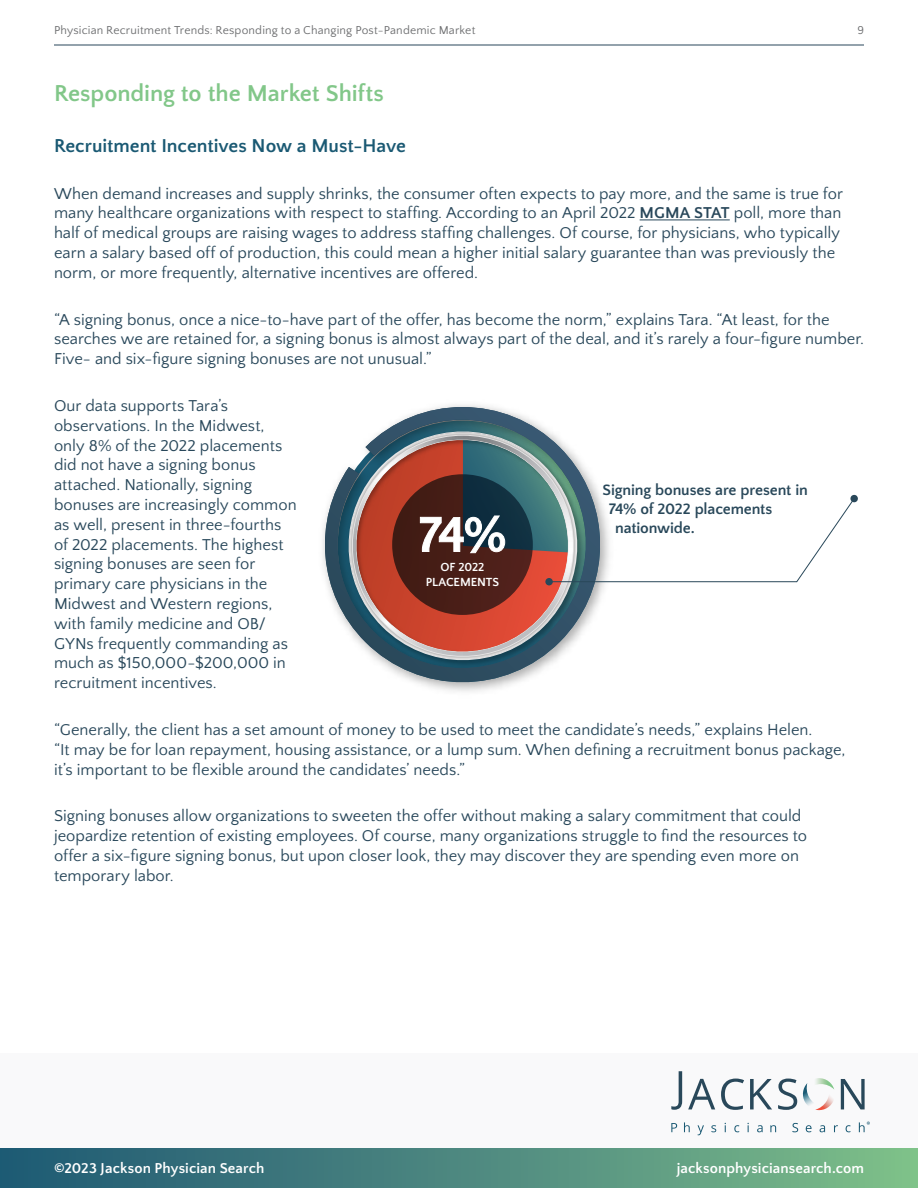
<style>
.page{position:relative;width:918px;height:1188px;background:#fff}
.page>*{position:absolute;margin:0;border:0;box-sizing:border-box;transform-origin:0 0}
.t1{font:700 51.3px "Quattrocento Sans";color:#fff}
.t2{font:700 24px "Quattrocento Sans";letter-spacing:-.005em;color:#82c789}
.t3{font:700 19.5px "Quattrocento Sans";letter-spacing:-.005em;color:#1a5973}
.t4{font:16.5px/19.8px "Quattrocento Sans";color:#28475a}
.t5{font:700 15.9px "Quattrocento Sans";letter-spacing:-.01em;color:#29485a}
.t6{font:700 15px "Quattrocento Sans";letter-spacing:.005em;color:#fff}
.t7{font:700 12.3px/14.7px "Quattrocento Sans";letter-spacing:-.015em;color:#fff;text-align:center}
.t8{font:12px "Quattrocento Sans";letter-spacing:.01em;color:#6d6e70}
.s1{font-weight:700}
</style>
<div class="page">
<hr style="left:54px;top:45px;width:810px;height:1px;background:#28475a">
<div style="left:0;top:1076px;width:918px;height:112px;background:linear-gradient(to right,#1d5775,#7ebd8a)"></div>
<div style="left:0;top:1053px;width:918px;height:95px;background:#f9f9fa"></div>
<svg style="left:671px;top:1123px;width:6px;height:9px"></svg>
<svg style="left:684px;top:1122px;width:6px;height:10px"></svg>
<svg style="left:698px;top:1125px;width:6px;height:10px"></svg>
<svg style="left:711px;top:1125px;width:5px;height:7px"></svg>
<svg style="left:734px;top:1125px;width:5px;height:7px"></svg>
<svg style="left:757px;top:1125px;width:6px;height:7px"></svg>
<svg style="left:770px;top:1125px;width:6px;height:7px"></svg>
<svg style="left:792px;top:1123px;width:6px;height:9px"></svg>
<svg style="left:806px;top:1125px;width:6px;height:7px"></svg>
<svg style="left:820px;top:1125px;width:5px;height:7px"></svg>
<svg style="left:834px;top:1125px;width:4px;height:7px"></svg>
<svg style="left:846px;top:1125px;width:5px;height:7px"></svg>
<svg style="left:671px;top:1071px;width:11px;height:39px"></svg>
<svg style="left:688px;top:1079px;width:27px;height:30px"></svg>
<svg style="left:721px;top:1079px;width:23px;height:31px"></svg>
<svg style="left:750px;top:1079px;width:22px;height:30px"></svg>
<svg style="left:841px;top:1079px;width:24px;height:30px"></svg>
<svg style="left:778px;top:1078px;width:56px;height:33px"></svg>
<svg style="left:859px;top:1122px;width:11px;height:10px"></svg>
<hr style="left:640px;top:220px;width:90px;height:1px;background:#28475a">
<svg style="left:322px;top:407px;width:283px;height:285px"></svg>
<svg style="left:392px;top:474px;width:141px;height:141px;background:#3c2220"></svg>
<svg style="left:419px;top:515px;width:87px;height:39px;background:#504648"></svg>
<div style="left:545px;top:578px;width:8px;height:7px;background:#29485a;border-radius:50%"></div>
<svg style="left:548px;top:494px;width:310px;height:89px"></svg>
<p class="t8" style="left:54px;top:24px;width:423px">Physician Recruitment Trends: Responding to a Changing Post-Pandemic Market</p>
<p class="t8" style="left:857px;top:24px;width:8px">9</p>
<h2 class="t2" style="left:54px;top:81px;width:331px">Responding to the Market Shifts</h2>
<p class="t3" style="left:54px;top:135px;width:353px">Recruitment Incentives Now a Must-Have</p>
<p class="t4" style="left:54px;top:184px;width:790px">When demand increases and supply shrinks, the consumer often expects to pay more, and the same is true for many healthcare organizations with respect to staffing. According to an April 2022 <span class="s1">MGMA STAT</span> poll, more than half of medical groups are raising wages to address staffing challenges. Of course, for physicians, who typically earn a salary based off of production, this could mean a higher initial salary guarantee than was previously the norm, or more frequently, alternative incentives are offered.</p>
<p class="t4" style="left:54px;top:310px;width:812px">“A signing bonus, once a nice-to-have part of the offer, has become the norm,” explains Tara. “At least, for the searches we are retained for, a signing bonus is almost always part of the deal, and it’s rarely a four-figure number.<br>Five- and six-figure signing bonuses are not unusual.”</p>
<p class="t4" style="left:54px;top:396px;width:244px">Our data supports Tara’s observations. In the Midwest, only 8% of the 2022 placements did not have a signing bonus attached. Nationally, signing bonuses are increasingly common as well, present in three-fourths of 2022 placements. The highest signing bonuses are seen for primary care physicians in the<br>Midwest and Western regions, with family medicine and OB/<br>GYNs frequently commanding as much as $150,000-$200,000 in recruitment incentives.</p>
<p class="t4" style="left:54px;top:720px;width:793px">“Generally, the client has a set amount of money to be used to meet the candidate’s needs,” explains Helen.<br>“It may be for loan repayment, housing assistance, or a lump sum. When defining a recruitment bonus package, it’s important to be flexible around the candidates’ needs.”</p>
<p class="t4" style="left:54px;top:807px;width:755px">Signing bonuses allow organizations to sweeten the offer without making a salary commitment that could jeopardize retention of existing employees. Of course, many organizations struggle to find the resources to offer a six-figure signing bonus, but upon closer look, they may discover they are spending even more on temporary labor.</p>
<p class="t5" style="left:603px;top:481px;width:207px">Signing bonuses are present in</p>
<p class="t5" style="left:609px;top:500px;width:165px">74% of 2022 placements</p>
<p class="t5" style="left:615px;top:520px;width:81px">nationwide.</p>
<h1 class="t1" style="left:418px;top:508px;width:90px">74%</h1>
<p class="t7" style="left:426px;top:560px;width:75px">OF 2022<br>PLACEMENTS</p>
<p class="t6" style="left:54px;top:1160px;width:212px">©2023 Jackson Physician Search</p>
<p class="t6" style="left:677px;top:1160px;width:189px">jacksonphysiciansearch.com</p>
</div>
